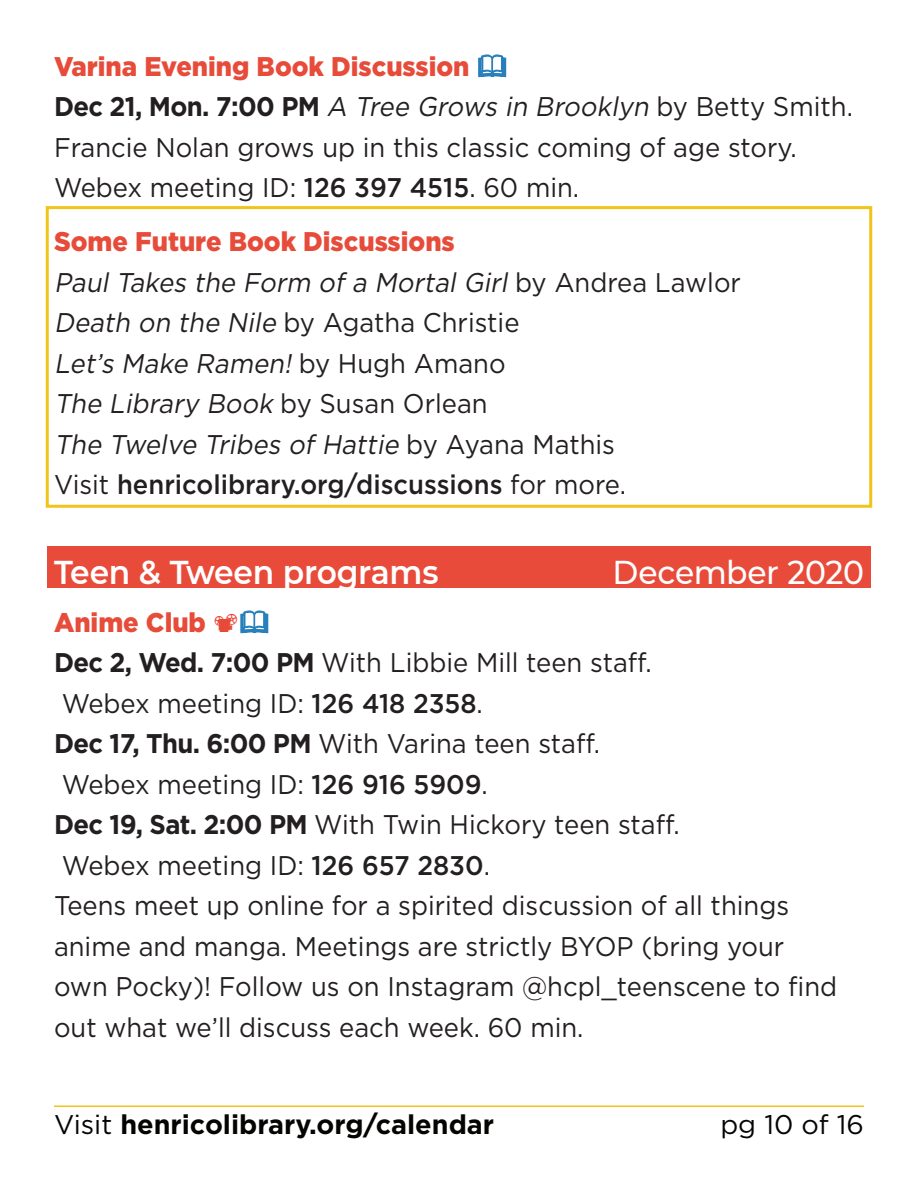
<style>
.page{position:relative;width:918px;height:1188px;background:#fff}
.page>*{position:absolute;margin:0;border:0;box-sizing:border-box;transform-origin:0 0}
.Age_Group_section{font:600 33px "Montserrat";letter-spacing:-.01em;color:#fff;scale:.95 1}
.Age_Group_section-2{font:500 33px "Montserrat";letter-spacing:-.015em;color:#fff;scale:.95 1}
.Full_Event{font:27px/40.5px "Gotham";color:#231f20;scale:.95 1}
.Full_Event_Continued{font:italic 27px "Gotham";color:#231f20;scale:.95 1}
.Full_Event_Continued-2{font:500 27px "Gotham";color:#231f20;scale:.95 1}
.t1{font:700 27px "Gotham";color:#040503}
.Full_Event_Continued-3{font:27px "Gotham";color:#231f20;scale:.95 1}
.Full_Event_FEATURE_r{font:900 27px "Gotham";color:#e74b39;scale:.95 1}
.t2{font:27px "Gotham";color:#040503}
.s1{font-weight:900;color:#e74b39}
.s2{font-weight:700}
.s3{font-style:italic}
.s4{font-weight:500}
.s5{font-style:normal}
.s6{font-weight:400}
</style>
<div class="page">
<div style="left:46px;top:206px;width:826px;height:302px;border:3px solid #f0c418"></div>
<div style="left:47px;top:546px;width:824px;height:41px;background:#e84b3a"></div>
<hr style="left:54px;top:1106px;width:810px;height:1px;background:#f0c418">
<p class="Full_Event" style="left:54px;top:45px;width:843px"><span class="s1">Varina Evening Book Discussion<br></span><span class="s2">Dec 21, Mon. 7:00 PM</span> <span class="s3">A Tree Grows in Brooklyn</span> by Betty Smith.<br>Francie Nolan grows up in this classic coming of age story.<br>Webex meeting ID: <span class="s4">126 397 4515</span>. 60 min.</p>
<p class="Full_Event_FEATURE_r" style="left:54px;top:223px;width:423px">Some Future Book Discussions</p>
<p class="Full_Event_Continued" style="left:54px;top:265px;width:725px">Paul Takes the Form of a Mortal Girl <span class="s5">by A n d re a L a w l o r</span></p>
<p class="Full_Event_Continued-3" style="left:54px;top:305px;width:492px"><span class="s3">Death on the Nile</span> by Agatha Christie</p>
<p class="Full_Event_Continued" style="left:54px;top:346px;width:477px">Let’s Make Ramen! <span class="s5">by H u g h A m a n o</span></p>
<p class="Full_Event_Continued" style="left:54px;top:386px;width:458px">The Library Book <span class="s5">by S u s a n O r l e a n</span></p>
<p class="Full_Event_Continued" style="left:54px;top:427px;width:592px">The Twelve Tribes of Hattie <span class="s5">b y Ay a n a M a t h i s</span></p>
<p class="Full_Event_Continued-2" style="left:54px;top:467px;width:604px"><span class="s6">Visit</span> henricolibrary.org/discussions <span class="s6">for more.</span></p>
<p class="Age_Group_section" style="left:54px;top:549px;width:406px">Teen &amp; Tween programs</p>
<p class="Age_Group_section-2" style="left:613px;top:550px;width:266px">December 2020</p>
<p class="Full_Event" style="left:54px;top:601px;width:826px"><span class="s1">Anime Club<br></span><span class="s2">Dec 2, Wed. 7:00 PM</span> With Libbie Mill teen staff.<br>Webex meeting ID: <span class="s4">126 418 2358</span>.<br><span class="s2">Dec 17, Thu. 6:00 PM</span> With Varina teen staff.<br>Webex meeting ID: <span class="s4">126 916 5909</span>.<br><span class="s2">Dec 19, Sat. 2:00 PM</span> With Twin Hickory teen staff.<br>Webex meeting ID: <span class="s4">126 657 2830</span>.<br>Teens meet up online for a spirited discussion of all things anime and manga. Meetings are strictly BYOP (bring your own Pocky)! Follow us on Instagram @hcpl_teenscene to find out what we’ll discuss each week. 60 min.</p>
<p class="t1" style="left:54px;top:1107px;width:442px"><span class="s6">Visit</span> henricolibrary.org/calendar</p>
<p class="t2" style="left:720px;top:1107px;width:145px">pg 10 of 16</p>
</div>
